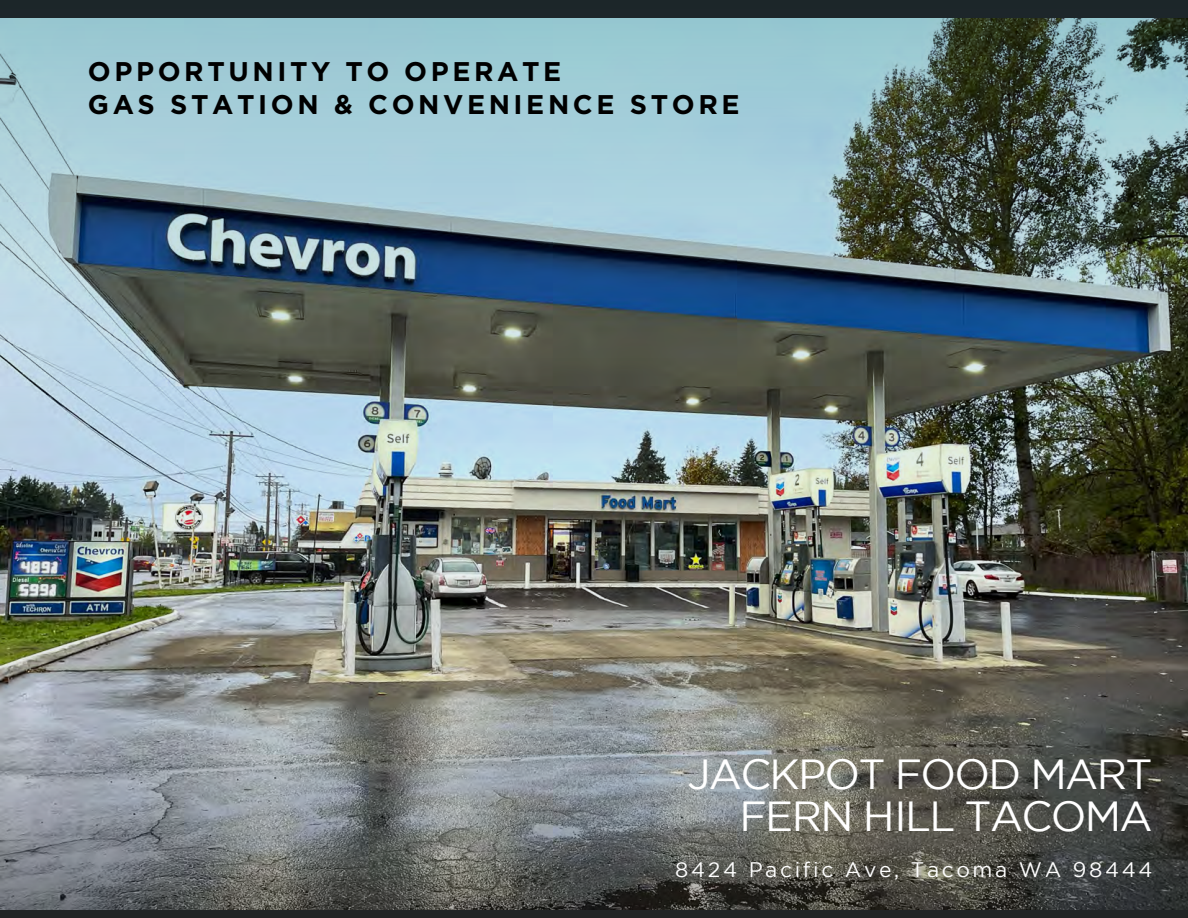
<style>
.page{position:relative;width:1188px;height:918px;background:#fff}
.page>*{position:absolute;margin:0;border:0;box-sizing:border-box;transform-origin:0 0}
.t1{font:42px/42px "Gotham";letter-spacing:-.04em;color:#fff;text-align:right}
.t2{font:700 27px/32.4px "Gotham";letter-spacing:.135em;color:#000}
.t3{font:21px "Gotham";letter-spacing:.125em;color:#fff}
</style>
<div class="page">
<img style="left:0;top:0;width:1188px;height:918px">
<p class="t2" style="left:88px;top:55px;width:653px">OPPORTUNITY TO OPERATE<br>GAS STATION &amp; CONVENIENCE STORE</p>
<h1 class="t1" style="left:687px;top:753px;width:467px">JACKPOT FOOD MART<br>FERN HILL TACOMA</h1>
<p class="t3" style="left:675px;top:858px;width:479px">8424 Pacific Ave, Tacoma WA 98444</p>
</div>
